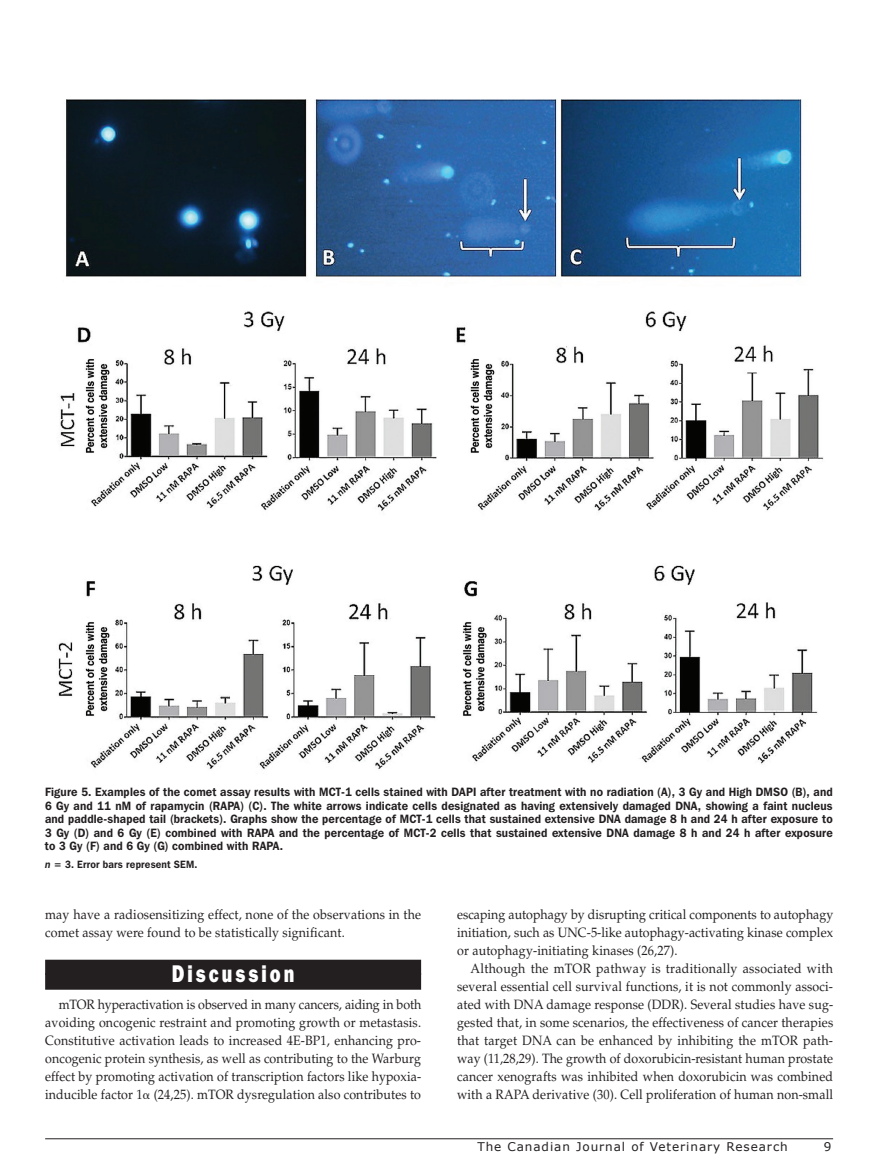
<style>
.page{position:relative;width:878px;height:1175px;background:#fff}
.page>*{position:absolute;margin:0;border:0;box-sizing:border-box;transform-origin:0 0}
.t1{font:800 24px "Franklin Gothic IT Cby BT";letter-spacing:.165em;color:#fff;scale:.75 1}
.t2{font:13.5px/18px "Palatino LT Std";letter-spacing:.01em;color:#231f20;text-align:justify;scale:.92 1}
.t3{font:600 12px/13.5px "Franklin Gothic IT Cby BT";letter-spacing:.015em;color:#231f20;text-align:justify;scale:.92 1}
.t4{font:12px "Verdana";letter-spacing:.075em;color:#231f20}
.t5{font:600 10.5px "Franklin Gothic IT Cby BT";letter-spacing:.015em;color:#231f20;scale:.92 1}
.s1{font-style:italic}
.s2{font-family:"Mathematical Pi One"}
</style>
<div class="page">
<hr style="left:45px;top:1138px;width:788px;height:1px;background:#231f20">
<div style="left:45px;top:959px;width:376px;height:15px;background:#231f20"></div>
<div style="left:45px;top:973px;width:376px;height:16px;background:#231f20"></div>
<img style="left:58px;top:99px;width:766px;height:670px">
<p class="t3" style="left:45px;top:785px;width:857px">Figure 5. Examples of the comet assay results with MCT-1 cells stained with DAPI after treatment with no radiation (A), 3 Gy and High DMSO (B), and 6 Gy and 11 nM of rapamycin (RAPA) (C). The white arrows indicate cells designated as having extensively damaged DNA, showing a faint nucleus and paddle-shaped tail (brackets). Graphs show the percentage of MCT-1 cells that sustained extensive DNA damage 8 h and 24 h after exposure to 3 Gy (D) and 6 Gy (E) combined with RAPA and the percentage of MCT-2 cells that sustained extensive DNA damage 8 h and 24 h after exposure to 3 Gy (F) and 6 Gy (G) combined with RAPA.</p>
<p class="t5" style="left:45px;top:857px;width:167px"><span class="s1">n</span> = 3. Error bars represent SEM.</p>
<p class="t2" style="left:45px;top:905px;width:410px">may have a radiosensitizing effect, none of the observations in the comet assay were found to be statistically significant.</p>
<h1 class="t1" style="left:172px;top:958px;width:165px">Discussion</h1>
<p class="t2" style="left:45px;top:995px;width:410px;text-indent:14px">mTOR hyperactivation is observed in many cancers, aiding in both avoiding oncogenic restraint and promoting growth or metastasis.<br>Constitutive activation leads to increased 4E-BP1, enhancing pro&shy;oncogenic protein synthesis, as well as contributing to the Warburg effect by promoting activation of transcription factors like hypoxia&shy;inducible factor 1<span class="s2">a</span> (24,25). mTOR dysregulation also contributes to</p>
<p class="t2" style="left:457px;top:905px;width:410px">escaping autophagy by disrupting critical components to autophagy initiation, such as UNC-5-like autophagy-activating kinase complex or autophagy-initiating kinases (26,27).</p>
<p class="t2" style="left:457px;top:959px;width:410px;text-indent:14px">Although the mTOR pathway is traditionally associated with several essential cell survival functions, it is not commonly associ&shy;ated with DNA damage response (DDR). Several studies have sug&shy;gested that, in some scenarios, the effectiveness of cancer therapies that target DNA can be enhanced by inhibiting the mTOR path&shy;way (11,28,29). The growth of doxorubicin-resistant human prostate cancer xenografts was inhibited when doxorubicin was combined with a RAPA derivative (30). Cell proliferation of human non-small</p>
<p class="t4" style="left:477px;top:1138px;width:312px">The Canadian Journal of Veterinary Research</p>
<p class="t4" style="left:824px;top:1138px;width:9px">9</p>
</div>
